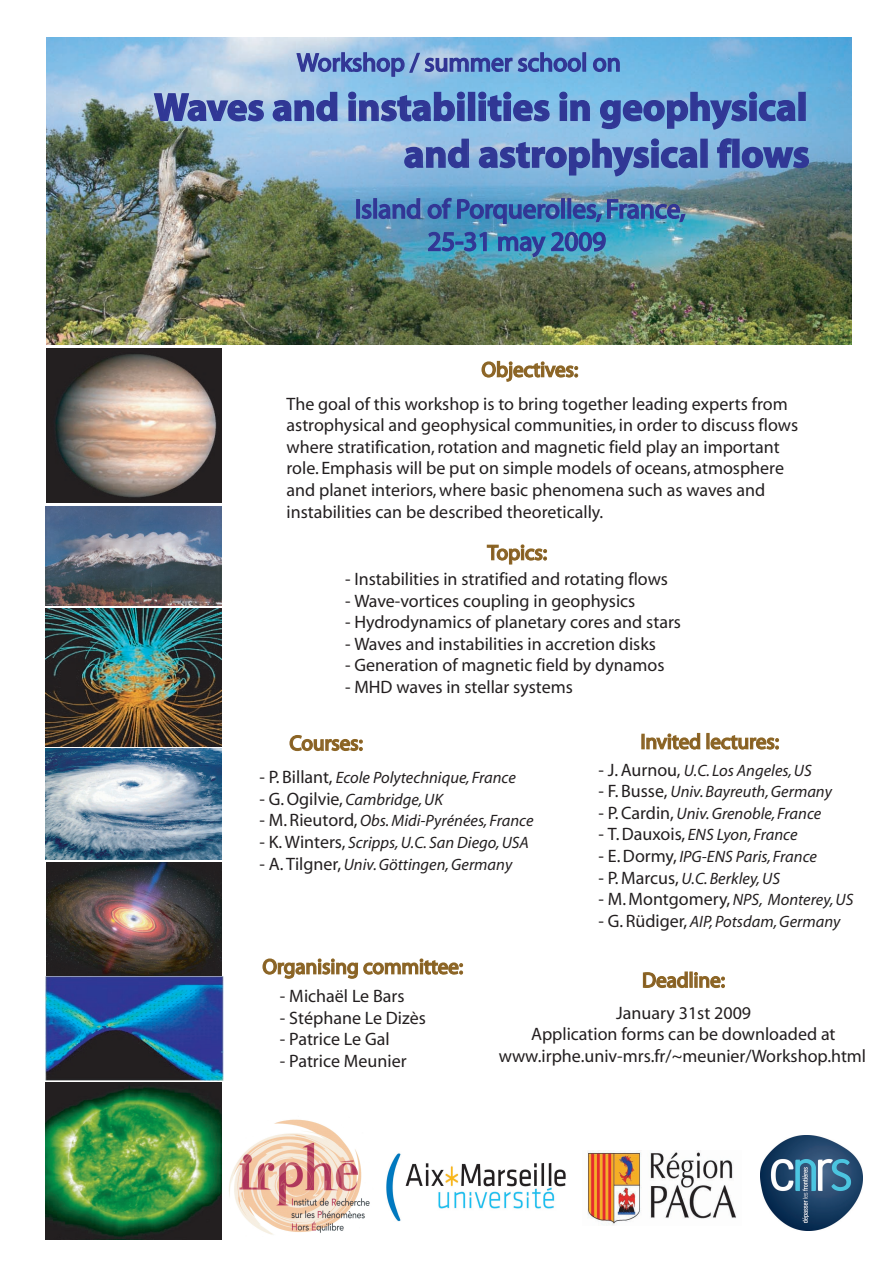
<style>
.page{position:relative;width:893px;height:1263px;background:#fff}
.page>*{position:absolute;margin:0;border:0;box-sizing:border-box;transform-origin:0 0}
.t1{font:700 39px/46.8px "Myriad";color:#313795;text-align:right}
.t2{font:27px/32.4px "Myriad";color:#2e3795;text-align:center}
.t3{font:25.5px "Myriad";color:#373192}
.t4{font:21px "Myriad";color:#704420}
.t5{font:21px "Myriad";color:#704d21}
.t6{font:21px "Myriad";color:#704720}
.t7{font:21px "Myriad";color:#8d5924}
.t8{font:18px/21.6px "Myriad";color:#231f20}
.t9{font:italic 16.5px "Myriad";color:#231f20}
.s1{color:#231f20}
.s2{font-style:normal;font-size:18px}
</style>
<div class="page">
<img style="left:46px;top:1083px;width:176px;height:157px">
<img style="left:46px;top:37px;width:805px;height:308px">
<img style="left:46px;top:348px;width:175px;height:155px">
<img style="left:46px;top:609px;width:175px;height:137px">
<img style="left:46px;top:863px;width:175px;height:112px">
<img style="left:46px;top:977px;width:177px;height:103px">
<img style="left:229px;top:1119px;width:141px;height:116px">
<img style="left:386px;top:1153px;width:180px;height:69px">
<img style="left:760px;top:1135px;width:103px;height:95px">
<img style="left:46px;top:748px;width:175px;height:112px">
<img style="left:46px;top:507px;width:176px;height:99px">
<img style="left:587px;top:1150px;width:149px;height:75px">
<h3 class="t3" style="left:297px;top:50px;width:325px">Workshop / summer school on</h3>
<h1 class="t1" style="left:154px;top:85px;width:657px">Waves and instabilities in geophysical and astrophysical flows</h1>
<h2 class="t2" style="left:355px;top:194px;width:332px">Island of Porquerolles, France,<br>25-31 may 2009</h2>
<p class="t7" style="left:482px;top:359px;width:98px">Objectives<span class="s1">:</span></p>
<p class="t8" style="left:286px;top:393px;width:513px">The goal of this workshop is to bring together leading experts from astrophysical and geophysical communities, in order to discuss flows where stratification, rotation and magnetic field play an important role. Emphasis will be put on simple models of oceans, atmosphere and planet interiors, where basic phenomena such as waves and instabilities can be described theoretically.</p>
<p class="t6" style="left:488px;top:542px;width:61px">Topics<span class="s1">:</span></p>
<p class="t8" style="left:345px;top:569px;width:324px">- Instabilities in stratified and rotating flows</p>
<p class="t8" style="left:345px;top:591px;width:292px">- Wave-vortices coupling in geophysics</p>
<p class="t8" style="left:345px;top:612px;width:338px">- Hydrodynamics of planetary cores and stars</p>
<p class="t8" style="left:345px;top:634px;width:312px">- Waves and instabilities in accretion disks</p>
<p class="t8" style="left:345px;top:655px;width:321px">- Generation of magnetic field by dynamos</p>
<p class="t8" style="left:345px;top:677px;width:229px">- MHD waves in stellar systems</p>
<p class="t6" style="left:290px;top:733px;width:75px">Courses:</p>
<p class="t9" style="left:260px;top:769px;width:258px"><span class="s2">- P. Billant,</span> Ecole Polytechnique, France</p>
<p class="t9" style="left:260px;top:791px;width:185px"><span class="s2">- G. Ogilvie,</span> Cambridge, UK</p>
<p class="t9" style="left:260px;top:812px;width:275px"><span class="s2">- M. Rieutord,</span> Obs. Midi-Pyrénées, France</p>
<p class="t9" style="left:260px;top:834px;width:271px"><span class="s2">- K. Winters,</span> Scripps, U.C. San Diego, USA</p>
<p class="t9" style="left:260px;top:856px;width:254px"><span class="s2">- A. Tilgner,</span> Univ. Göttingen, Germany</p>
<p class="t4" style="left:640px;top:731px;width:140px">Invited lectures:</p>
<p class="t9" style="left:598px;top:762px;width:215px"><span class="s2">- J. Aurnou,</span> U.C. Los Angeles, US</p>
<p class="t9" style="left:598px;top:783px;width:235px"><span class="s2">- F. Busse,</span> Univ. Bayreuth, Germany</p>
<p class="t9" style="left:598px;top:805px;width:224px"><span class="s2">- P. Cardin,</span> Univ. Grenoble, France</p>
<p class="t9" style="left:598px;top:827px;width:201px"><span class="s2">- T. Dauxois,</span> ENS Lyon, France</p>
<p class="t9" style="left:598px;top:848px;width:220px"><span class="s2">- E. Dormy,</span> IPG-ENS Paris, France</p>
<p class="t9" style="left:598px;top:870px;width:183px"><span class="s2">- P. Marcus,</span> U.C. Berkley, US</p>
<p class="t9" style="left:598px;top:891px;width:256px"><span class="s2">- M. Montgomery,</span> NPS, Monterey, US</p>
<p class="t9" style="left:598px;top:913px;width:243px"><span class="s2">- G. Rüdiger,</span> AIP, Potsdam, Germany</p>
<p class="t5" style="left:262px;top:956px;width:202px">Organising committee:</p>
<p class="t8" style="left:280px;top:986px;width:126px">- Michaël Le Bars</p>
<p class="t8" style="left:280px;top:1007px;width:147px">- Stéphane Le Dizès</p>
<p class="t8" style="left:280px;top:1029px;width:111px">- Patrice Le Gal</p>
<p class="t8" style="left:280px;top:1051px;width:128px">- Patrice Meunier</p>
<p class="t4" style="left:642px;top:970px;width:84px">Deadline:</p>
<p class="t8" style="left:499px;top:1002px;width:369px;text-align:center">January 31st 2009<br>Application forms can be downloaded at www.irphe.univ-mrs.fr/~meunier/Workshop.html</p>
</div>
